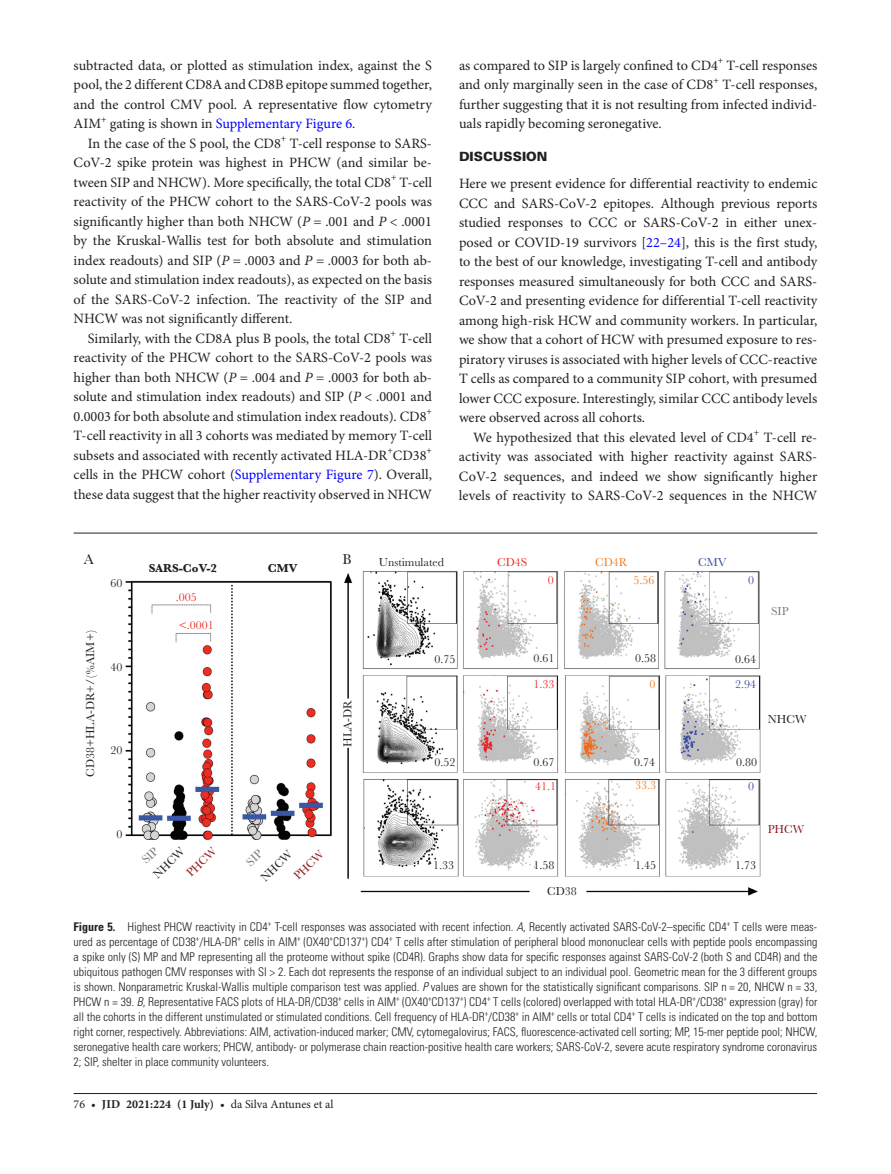
<style>
.page{position:relative;width:891px;height:1174px;background:#fff}
.page>*{position:absolute;margin:0;border:0;box-sizing:border-box;transform-origin:0 0}
.t1{font:14.85px "Baskerville MT Std";color:#231f20}
.t2{font:14.25px/19.5px "Minion Pro";color:#231f20;text-align:justify}
.t3{font:900 12.75px "Univers LT Std";color:#231f20}
.t4{font:300 condensed 12px/15px "Univers LT Std";color:#231f20;text-align:justify}
.t5{font:12px "Baskerville MT Std";color:#231f20}
.t6{font:12px "Minion Pro";color:#231f20}
.t7{font:12px "Baskerville MT Std";color:#ee2923}
.t8{font:700 12px "Baskerville MT Std";color:#231f20}
.t9{font:12px "Baskerville MT Std";color:#f47c21}
.t10{font:12px "Baskerville MT Std";color:#384ba0}
.t11{font:12px "Baskerville MT Std";color:#91191c}
.t12{font:12px "Baskerville MT Std";color:#8b171a}
.t13{font:12px "Baskerville MT Std";color:#7a7a79}
.t14{font:300 condensed 7.95px "Univers LT Std";color:#231f20}
.s1{color:#00f}
.s2{font-style:italic}
.s3{font-weight:700}
</style>
<div class="page">
<hr style="left:74px;top:1093px;width:743px;height:1px;background:#231f20">
<hr style="left:74px;top:533px;width:743px;height:1px;background:#231f20">
<img style="left:125px;top:571px;width:636px;height:325px">
<svg style="left:246px;top:849px;width:17px;height:18px"></svg>
<svg style="left:141px;top:846px;width:18px;height:18px"></svg>
<p class="t2" style="left:74px;top:55px;width:360px">subtracted data, or plotted as stimulation index, against the S pool, the 2 different CD8A and CD8B epitope summed together, and the control CMV pool. A representative flow cytometry AIM<sup>+</sup> gating is shown in <span class="s1">Supplementary Figure 6</span>.</p>
<p class="t2" style="left:74px;top:133px;width:360px;text-indent:14px">In the case of the S pool, the CD8<sup>+</sup> T-cell response to SARS-CoV-2 spike protein was highest in PHCW (and similar be&shy;tween SIP and NHCW). More specifically, the total CD8<sup>+</sup> T-cell reactivity of the PHCW cohort to the SARS-CoV-2 pools was significantly higher than both NHCW (<span class="s2">P</span> = .001 and <span class="s2">P</span> &lt; .0001 by the Kruskal-Wallis test for both absolute and stimulation index readouts) and SIP (<span class="s2">P</span> = .0003 and <span class="s2">P</span> = .0003 for both ab&shy;solute and stimulation index readouts), as expected on the basis of the SARS-CoV-2 infection. The reactivity of the SIP and NHCW was not significantly different.</p>
<p class="t2" style="left:74px;top:328px;width:360px;text-indent:14px">Similarly, with the CD8A plus B pools, the total CD8<sup>+</sup> T-cell reactivity of the PHCW cohort to the SARS-CoV-2 pools was higher than both NHCW (<span class="s2">P</span> = .004 and <span class="s2">P</span> = .0003 for both ab&shy;solute and stimulation index readouts) and SIP (<span class="s2">P</span> &lt; .0001 and 0.0003 for both absolute and stimulation index readouts). CD8<sup>+ </sup>T-cell reactivity in all 3 cohorts was mediated by memory T-cell subsets and associated with recently activated HLA-DR<sup>+</sup>CD38<sup>+ </sup>cells in the PHCW cohort (<span class="s1">Supplementary Figure 7</span>). Overall, these data suggest that the higher reactivity observed in NHCW</p>
<p class="t2" style="left:459px;top:55px;width:360px">as compared to SIP is largely confined to CD4<sup>+</sup> T-cell responses and only marginally seen in the case of CD8<sup>+</sup> T-cell responses, further suggesting that it is not resulting from infected individ&shy;uals rapidly becoming seronegative.</p>
<p class="t3" style="left:459px;top:149px;width:90px">DISCUSSION</p>
<p class="t2" style="left:459px;top:174px;width:360px">Here we present evidence for differential reactivity to endemic CCC and SARS-CoV-2 epitopes. Although previous reports studied responses to CCC or SARS-CoV-2 in either unex&shy;posed or COVID-19 survivors [<span class="s1">22–24</span>], this is the first study, to the best of our knowledge, investigating T-cell and antibody responses measured simultaneously for both CCC and SARS-CoV-2 and presenting evidence for differential T-cell reactivity among high-risk HCW and community workers. In particular, we show that a cohort of HCW with presumed exposure to res&shy;piratory viruses is associated with higher levels of CCC-reactive T cells as compared to a community SIP cohort, with presumed lower CCC exposure. Interestingly, similar CCC antibody levels were observed across all cohorts.</p>
<p class="t2" style="left:459px;top:427px;width:360px;text-indent:14px">We hypothesized that this elevated level of CD4<sup>+</sup> T-cell re&shy;activity was associated with higher reactivity against SARS-CoV-2 sequences, and indeed we show significantly higher levels of reactivity to SARS-CoV-2 sequences in the NHCW</p>
<p class="t1" style="left:84px;top:550px;width:12px">A</p>
<p class="t1" style="left:342px;top:550px;width:11px">B</p>
<p class="t8" style="left:149px;top:562px;width:70px">SARS-CoV-2</p>
<p class="t8" style="left:268px;top:562px;width:31px">CMV</p>
<p class="t5" style="left:111px;top:576px;width:13px">60</p>
<p class="t5" style="left:379px;top:555px;width:67px">Unstimulated</p>
<p class="t7" style="left:497px;top:555px;width:32px">CD4S</p>
<p class="t7" style="left:548px;top:573px;width:7px">0</p>
<p class="t9" style="left:595px;top:555px;width:34px">CD4R</p>
<p class="t9" style="left:633px;top:573px;width:22px">5.56</p>
<p class="t10" style="left:698px;top:555px;width:30px">CMV</p>
<p class="t10" style="left:748px;top:573px;width:7px">0</p>
<p class="t5" style="left:83px;top:777px;width:148px;rotate:-90deg">CD38+HLA-DR+/(%AIM+)</p>
<p class="t5" style="left:111px;top:660px;width:13px">40</p>
<p class="t5" style="left:111px;top:744px;width:13px">20</p>
<p class="t5" style="left:117px;top:827px;width:7px">0</p>
<p class="t7" style="left:176px;top:590px;width:22px">.005</p>
<p class="t7" style="left:179px;top:619px;width:37px">&lt;.0001</p>
<p class="t5" style="left:150px;top:872px;width:40px;rotate:-45deg">NHCW</p>
<p class="t11" style="left:184px;top:870px;width:38px;rotate:-45deg">PHCW</p>
<p class="t5" style="left:341px;top:747px;width:48px;rotate:-90deg">HLA-DR</p>
<p class="t5" style="left:258px;top:874px;width:40px;rotate:-45deg">NHCW</p>
<p class="t11" style="left:291px;top:873px;width:38px;rotate:-45deg">PHCW</p>
<p class="t13" style="left:771px;top:604px;width:19px">SIP</p>
<p class="t5" style="left:434px;top:652px;width:22px">0.75</p>
<p class="t5" style="left:534px;top:651px;width:22px">0.61</p>
<p class="t5" style="left:635px;top:651px;width:22px">0.58</p>
<p class="t5" style="left:735px;top:652px;width:22px">0.64</p>
<p class="t7" style="left:534px;top:677px;width:22px">1.33</p>
<p class="t9" style="left:649px;top:677px;width:7px">0</p>
<p class="t10" style="left:735px;top:677px;width:22px">2.94</p>
<p class="t5" style="left:768px;top:712px;width:40px">NHCW</p>
<p class="t5" style="left:434px;top:755px;width:22px">0.52</p>
<p class="t5" style="left:534px;top:755px;width:22px">0.67</p>
<p class="t5" style="left:634px;top:755px;width:22px">0.74</p>
<p class="t5" style="left:736px;top:755px;width:22px">0.80</p>
<p class="t7" style="left:535px;top:780px;width:22px">41.1</p>
<p class="t9" style="left:635px;top:778px;width:22px">33.3</p>
<p class="t10" style="left:748px;top:780px;width:7px">0</p>
<p class="t5" style="left:433px;top:858px;width:22px">1.33</p>
<p class="t5" style="left:534px;top:858px;width:22px">1.58</p>
<p class="t5" style="left:635px;top:858px;width:22px">1.45</p>
<p class="t5" style="left:547px;top:884px;width:31px">CD38</p>
<p class="t5" style="left:735px;top:858px;width:22px">1.73</p>
<p class="t12" style="left:768px;top:822px;width:38px">PHCW</p>
<p class="t4" style="left:74px;top:920px;width:196px"><span class="s3">Figure 5.</span> Highest PHCW reactivity in CD4</p>
<p class="t14" style="left:268px;top:918px;width:5px">+</p>
<p class="t4" style="left:275px;top:920px;width:454px">T-cell responses was associated with recent infection. <span class="s2">A</span>, Recently activated SARS-CoV-2–specific CD4</p>
<p class="t14" style="left:727px;top:918px;width:5px">+</p>
<p class="t4" style="left:734px;top:920px;width:85px">T cells were meas-</p>
<p class="t4" style="left:74px;top:935px;width:165px">ured as percentage of CD38 /HLA-DR</p>
<p class="t14" style="left:330px;top:933px;width:5px">+</p>
<p class="t14" style="left:362px;top:933px;width:5px">+</p>
<p class="t14" style="left:389px;top:933px;width:5px">+</p>
<p class="t4" style="left:74px;top:935px;width:745px;text-indent:322px">T cells after stimulation of peripheral blood mononuclear cells with peptide pools encompassing a spike only (S) MP and MP representing all the proteome without spike (CD4R). Graphs show data for specific responses against SARS-CoV-2 (both S and CD4R) and the ubiquitous pathogen CMV responses with SI &gt; 2. Each dot represents the response of an individual subject to an individual pool. Geometric mean for the 3 different groups is shown. Nonparametric Kruskal-Wallis multiple comparison test was applied. <span class="s2">P</span> values are shown for the statistically significant comparisons. SIP n = 20, NHCW n = 33, PHCW n = 39. <span class="s2">B</span>, Representative FACS plots of HLA-DR/CD38<sup>+</sup> cells in AIM<sup>+</sup> (OX40<sup>+</sup>CD137<sup>+</sup>) CD4<sup>+</sup> T cells (colored) overlapped with total HLA-DR<sup>+</sup>/CD38<sup>+</sup> expression (gray) for all the cohorts in the different unstimulated or stimulated conditions. Cell frequency of HLA-DR<sup>+</sup>/CD38<sup>+</sup> in AIM<sup>+</sup> cells or total CD4<sup>+</sup> T cells is indicated on the top and bottom right corner, respectively. Abbreviations: AIM, activation-induced marker; CMV, cytomegalovirus; FACS, fluorescence-activated cell sorting; MP, 15-mer peptide pool; NHCW, seronegative health care workers; PHCW, antibody- or polymerase chain reaction-positive health care workers; SARS-CoV-2, severe acute respiratory syndrome coronavirus 2; SIP, shelter in place community volunteers.</p>
<p class="t14" style="left:196px;top:933px;width:5px">+</p>
<p class="t14" style="left:238px;top:933px;width:5px">+</p>
<p class="t4" style="left:244px;top:935px;width:54px">cells in AIM</p>
<p class="t14" style="left:297px;top:933px;width:5px">+</p>
<p class="t4" style="left:304px;top:935px;width:87px">(OX40 CD137 ) CD4</p>
<p class="t6" style="left:74px;top:1096px;width:261px">76 • <span class="s3">jid 2021:224 (1 July)</span> • da Silva Antunes et al</p>
</div>
